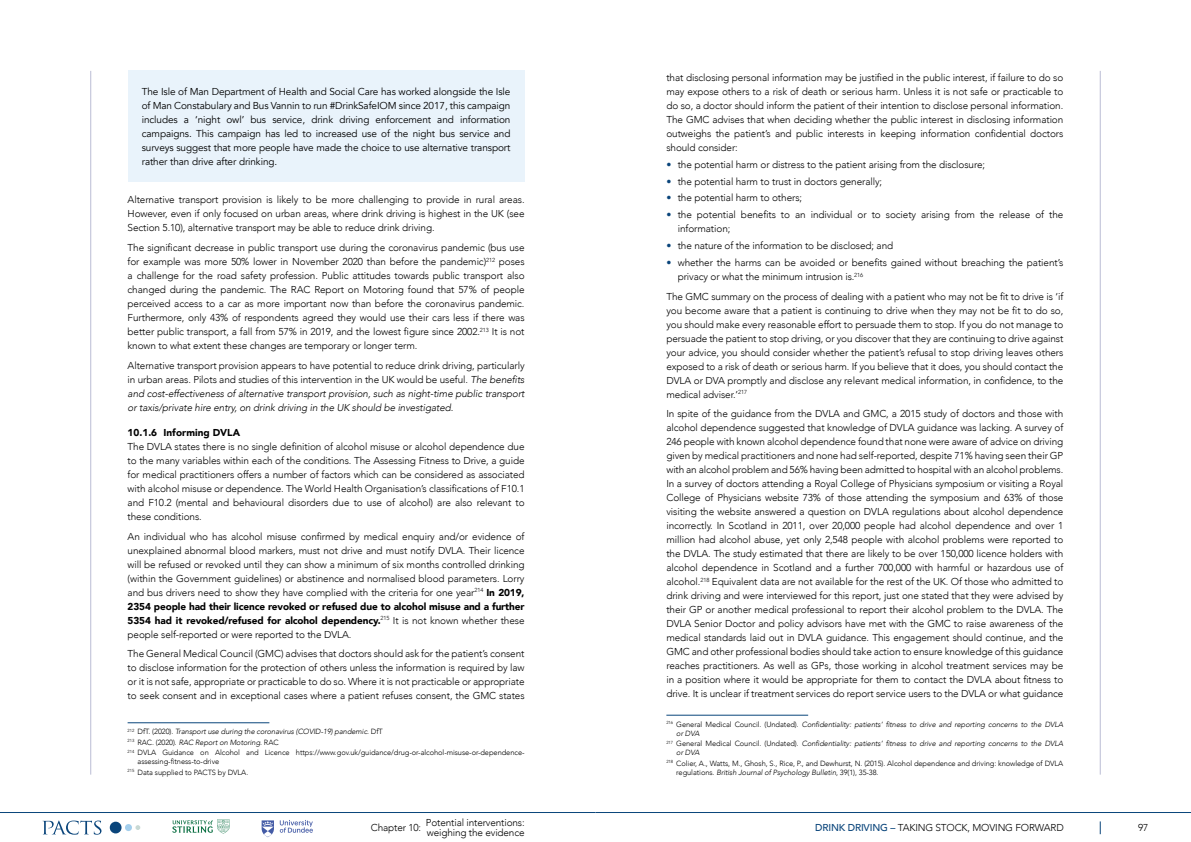
<style>
.page{position:relative;width:1191px;height:842px;background:#fff}
.page>*{position:absolute;margin:0;border:0;box-sizing:border-box;transform-origin:0 0}
.t1{font:300 10px/14px "Avenir";letter-spacing:-.01em;color:#000;text-align:justify}
.t2{font:10px/14px "Avenir";letter-spacing:-.01em;color:#000;text-align:justify}
.t3{font:italic 300 10px/14px "Avenir";letter-spacing:-.01em;color:#000;text-align:justify}
.t4{font:900 10px "Avenir";color:#000}
.t5{font:300 7.5px/10.4px "Avenir";letter-spacing:-.01em;color:#000}
.t6{font:italic 300 7.5px/9px "Avenir";letter-spacing:-.01em;color:#000}
.s1{font-style:normal}
.s2{font-weight:900}
.s3{font-style:italic}
.s4{font-weight:900;color:#0a457b}
.s5{font-weight:500;color:#0a457b}
</style>
<div class="page">
<svg style="left:1099px;top:821px;width:1px;height:13px"></svg>
<div style="left:125px;top:824px;width:7px;height:7px;background:#a3ceec;border-radius:50%"></div>
<svg style="left:135px;top:825px;width:5px;height:5px"></svg>
<svg style="left:110px;top:822px;width:12px;height:11px"></svg>
<svg style="left:43px;top:820px;width:58px;height:15px"></svg>
<hr style="left:0;top:812px;width:595px;height:1px;background:#0a457b">
<hr style="left:595px;top:812px;width:596px;height:1px;background:#0a457b">
<svg style="left:262px;top:820px;width:12px;height:17px"></svg>
<svg style="left:280px;top:820px;width:33px;height:13px"></svg>
<svg style="left:172px;top:819px;width:57px;height:15px"></svg>
<hr style="left:90px;top:71px;width:1px;height:704px;background:#babdd4">
<hr style="left:1099px;top:71px;width:1px;height:704px;background:#babdd4">
<div style="left:128px;top:71px;width:396px;height:111px;background:#e9f3fb"></div>
<hr style="left:128px;top:722px;width:141px;height:1px;background:#0a457b">
<hr style="left:666px;top:715px;width:142px;height:1px;background:#0a457b">
<p class="t2" style="left:142px;top:85px;width:370px">The Isle of Man Department of Health and Social Care has worked alongside the Isle of Man Constabulary and Bus Vannin to run #DrinkSafeIOM since 2017, this campaign includes a ‘night owl’ bus service, drink driving enforcement and information campaigns. This campaign has led to increased use of the night bus service and surveys suggest that more people have made the choice to use alternative transport rather than drive after drinking.</p>
<p class="t1" style="left:128px;top:193px;width:398px">Alternative transport provision is likely to be more challenging to provide in rural areas.<br>However, even if only focused on urban areas, where drink driving is highest in the UK (see Section 5.10), alternative transport may be able to reduce drink driving.</p>
<p class="t1" style="left:128px;top:241px;width:398px">The significant decrease in public transport use during the coronavirus pandemic (bus use for example was more 50% lower in November 2020 than before the pandemic)<sup>212</sup> poses a challenge for the road safety profession. Public attitudes towards public transport also changed during the pandemic. The RAC Report on Motoring found that 57% of people perceived access to a car as more important now than before the coronavirus pandemic.<br>Furthermore, only 43% of respondents agreed they would use their cars less if there was better public transport, a fall from 57% in 2019, and the lowest figure since 2002.<sup>213</sup> It is not known to what extent these changes are temporary or longer term.</p>
<p class="t3" style="left:128px;top:358px;width:398px"><span class="s1">Alternative transport provision appears to have potential to reduce drink driving, particularly in urban areas. Pilots and studies of this intervention in the UK would be useful.</span> The benefits and cost-effectiveness of alternative transport provision, such as night-time public transport or taxis/private hire entry, on drink driving in the UK should be investigated.</p>
<p class="t4" style="left:128px;top:424px;width:114px">10.1.6 Informing DVLA</p>
<p class="t1" style="left:128px;top:440px;width:398px">The DVLA states there is no single definition of alcohol misuse or alcohol dependence due to the many variables within each of the conditions. The Assessing Fitness to Drive, a guide for medical practitioners offers a number of factors which can be considered as associated with alcohol misuse or dependence. The World Health Organisation’s classifications of F10.1 and F10.2 (mental and behavioural disorders due to use of alcohol) are also relevant to these conditions.</p>
<p class="t1" style="left:128px;top:529px;width:398px">An individual who has alcohol misuse confirmed by medical enquiry and/or evidence of unexplained abnormal blood markers, must not drive and must notify DVLA. Their licence will be refused or revoked until they can show a minimum of six months controlled drinking (within the Government guidelines) or abstinence and normalised blood parameters. Lorry and bus drivers need to show they have complied with the criteria for one year<sup>214</sup> <span class="s2">In 2019, 2354 people had their licence revoked or refused due to alcohol misuse and a further 5354 had it revoked/refused for alcohol dependency.</span><sup>215</sup> It is not known whether these people self-reported or were reported to the DVLA.</p>
<p class="t1" style="left:128px;top:647px;width:398px">The General Medical Council (GMC) advises that doctors should ask for the patient’s consent to disclose information for the protection of others unless the information is required by law or it is not safe, appropriate or practicable to do so. Where it is not practicable or appropriate to seek consent and in exceptional cases where a patient refuses consent, the GMC states</p>
<p class="t5" style="left:128px;top:727px;width:398px"><sup>212</sup> DfT. (2020). <span class="s3">Transport use during the coronavirus (COVID-19) pandemic</span>. DfT<br><sup>213</sup> RAC. (2020). <span class="s3">RAC Report on Motoring.</span> RAC<br><sup>214</sup> DVLA Guidance on Alcohol and Licence https://www.gov.uk/guidance/drug-or-alcohol-misuse-or-dependence-</p>
<p class="t5" style="left:128px;top:756px;width:122px;text-indent:10px">assessing-fitness-to-drive<br><sup>215</sup> Data supplied to PACTS by DVLA.</p>
<p class="t1" style="left:371px;top:821px;width:52px">Chapter 10:</p>
<p class="t1" style="left:426px;top:818px;width:100px;line-height:10px">Potential interventions: weighing the evidence</p>
<p class="t1" style="left:666px;top:70px;width:398px">that disclosing personal information may be justified in the public interest, if failure to do so may expose others to a risk of death or serious harm. Unless it is not safe or practicable to do so, a doctor should inform the patient of their intention to disclose personal information.<br>The GMC advises that when deciding whether the public interest in disclosing information outweighs the patient’s and public interests in keeping information confidential doctors should consider:</p>
<p class="t1" style="left:666px;top:157px;width:320px"><span class="s4">•</span> the potential harm or distress to the patient arising from the disclosure;</p>
<p class="t1" style="left:666px;top:174px;width:217px"><span class="s4">•</span> the potential harm to trust in doctors generally;</p>
<p class="t1" style="left:666px;top:191px;width:137px"><span class="s4">•</span> the potential harm to others;</p>
<p class="t1" style="left:677px;top:208px;width:387px;text-indent:-11px"><span class="s4">•</span> the potential benefits to an individual or to society arising from the release of the information;</p>
<p class="t1" style="left:666px;top:239px;width:228px"><span class="s4">•</span> the nature of the information to be disclosed; and</p>
<p class="t1" style="left:677px;top:255px;width:387px;text-indent:-11px"><span class="s4">•</span> whether the harms can be avoided or benefits gained without breaching the patient’s privacy or what the minimum intrusion is.<sup>216</sup></p>
<p class="t1" style="left:666px;top:289px;width:398px">The GMC summary on the process of dealing with a patient who may not be fit to drive is ‘if you become aware that a patient is continuing to drive when they may not be fit to do so, you should make every reasonable effort to persuade them to stop. If you do not manage to persuade the patient to stop driving, or you discover that they are continuing to drive against your advice, you should consider whether the patient’s refusal to stop driving leaves others exposed to a risk of death or serious harm. If you believe that it does, you should contact the DVLA or DVA promptly and disclose any relevant medical information, in confidence, to the medical adviser.’<sup>217</sup></p>
<p class="t1" style="left:666px;top:407px;width:398px">In spite of the guidance from the DVLA and GMC, a 2015 study of doctors and those with alcohol dependence suggested that knowledge of DVLA guidance was lacking. A survey of 246 people with known alcohol dependence found that none were aware of advice on driving given by medical practitioners and none had self-reported, despite 71% having seen their GP with an alcohol problem and 56% having been admitted to hospital with an alcohol problems.<br>In a survey of doctors attending a Royal College of Physicians symposium or visiting a Royal College of Physicians website 73% of those attending the symposium and 63% of those visiting the website answered a question on DVLA regulations about alcohol dependence incorrectly. In Scotland in 2011, over 20,000 people had alcohol dependence and over 1 million had alcohol abuse, yet only 2,548 people with alcohol problems were reported to the DVLA. The study estimated that there are likely to be over 150,000 licence holders with alcohol dependence in Scotland and a further 700,000 with harmful or hazardous use of alcohol.<sup>218</sup> Equivalent data are not available for the rest of the UK. Of those who admitted to drink driving and were interviewed for this report, just one stated that they were advised by their GP or another medical professional to report their alcohol problem to the DVLA. The DVLA Senior Doctor and policy advisors have met with the GMC to raise awareness of the medical standards laid out in DVLA guidance. This engagement should continue, and the GMC and other professional bodies should take action to ensure knowledge of this guidance reaches practitioners. As well as GPs, those working in alcohol treatment services may be in a position where it would be appropriate for them to contact the DVLA about fitness to drive. It is unclear if treatment services do report service users to the DVLA or what guidance</p>
<p class="t6" style="left:676px;top:720px;width:388px;text-indent:-10px"><sup>216</sup> <span class="s1">General Medical Council. (Undated).</span> Confidentiality: patients’ fitness to drive and reporting concerns to the DVLA or DVA</p>
<p class="t6" style="left:676px;top:739px;width:388px;text-indent:-10px"><sup>217</sup> <span class="s1">General Medical Council. (Undated).</span> Confidentiality: patients’ fitness to drive and reporting concerns to the DVLA or DVA</p>
<p class="t5" style="left:676px;top:758px;width:388px;line-height:9px;text-indent:-10px"><sup>218</sup> Colier, A., Watts, M., Ghosh, S., Rice, P., and Dewhurst, N. (2015). Alcohol dependence and driving: knowledge of DVLA regulations. <span class="s3">British Journal of Psychology Bulletin</span>, 39(1), 35-38.</p>
<p class="t1" style="left:815px;top:821px;width:250px"><span class="s5">DRINK DRIVING –</span> TAKING STOCK, MOVING FORWARD</p>
<p class="t1" style="left:1138px;top:821px;width:12px">97</p>
</div>
